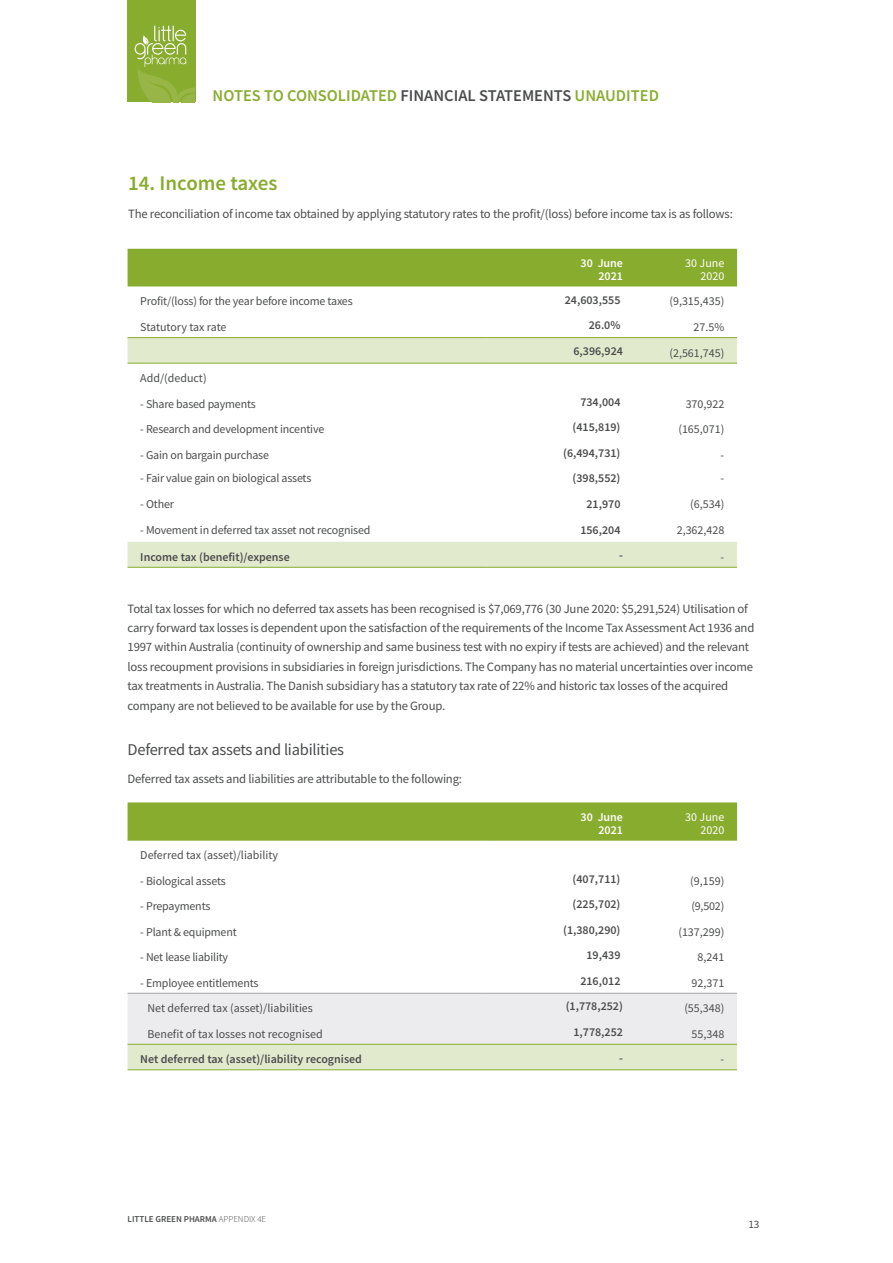
<style>
.page{position:relative;width:893px;height:1263px;background:#fff}
.page>*{position:absolute;margin:0;border:0;box-sizing:border-box;transform-origin:0 0}
.CONTENT{font:600 21px "Source Sans Pro";color:#88ac2e}
.t1{font:600 16.5px "Source Sans Pro";color:#88ac2e}
.CONTENT-2{font:16.5px "Source Sans Pro";letter-spacing:-.015em;color:#4b4c4d}
.CONTENT-3{font:12.75px/19.5px "Source Sans Pro";letter-spacing:-.015em;color:#4b4c4d}
.CONTENT-4{font:12px "Source Sans Pro";letter-spacing:-.015em;color:#4b4c4d}
.CONTENT-5{font:600 12px "Source Sans Pro";color:#4b4c4d}
.CONTENT-6{font:600 12px/13.5px "Source Sans Pro";color:#fff;text-align:right}
.CONTENT-7{font:12px/13.5px "Source Sans Pro";color:#fff;text-align:right}
.CONTENT-8{font:11.25px "Source Sans Pro";color:#4b4c4d}
.t2{font:600 9px "Source Sans Pro";color:#4b4c4d}
.s1{color:#4b4c4d}
.s2{font-family:"Source Sans Variable";font-weight:400}
</style>
<div class="page">
<div style="left:128px;top:0;width:68px;height:102px;background:#88ac2e"></div>
<svg style="left:135px;top:26px;width:59px;height:76px"></svg>
<div style="left:128px;top:249px;width:609px;height:37px;background:#88ac2e"></div>
<svg style="left:128px;top:338px;width:609px;height:229px;fill:#e2eace"></svg>
<svg style="left:128px;top:364px;width:609px;height:152px"></svg>
<hr style="left:128px;top:337px;width:358px;height:1px;background:#88ac2e">
<hr style="left:486px;top:337px;width:143px;height:1px;background:#88ac2e">
<hr style="left:629px;top:337px;width:108px;height:1px;background:#88ac2e">
<hr style="left:128px;top:363px;width:358px;height:1px;background:#88ac2e">
<hr style="left:486px;top:363px;width:143px;height:1px;background:#88ac2e">
<hr style="left:629px;top:363px;width:108px;height:1px;background:#88ac2e">
<hr style="left:128px;top:567px;width:358px;height:1px;background:#88ac2e">
<hr style="left:486px;top:567px;width:143px;height:1px;background:#88ac2e">
<hr style="left:629px;top:567px;width:108px;height:1px;background:#88ac2e">
<div style="left:128px;top:802px;width:609px;height:38px;background:#88ac2e"></div>
<svg style="left:128px;top:994px;width:609px;height:75px;background:#e8ebe3"></svg>
<hr style="left:128px;top:840px;width:358px;height:1px;background:#88ac2e">
<hr style="left:486px;top:840px;width:143px;height:1px;background:#88ac2e">
<hr style="left:629px;top:840px;width:108px;height:1px;background:#88ac2e">
<hr style="left:128px;top:1044px;width:358px;height:1px;background:#88ac2e">
<hr style="left:486px;top:1044px;width:143px;height:1px;background:#88ac2e">
<hr style="left:629px;top:1044px;width:108px;height:1px;background:#88ac2e">
<hr style="left:128px;top:1069px;width:358px;height:1px;background:#88ac2e">
<hr style="left:486px;top:1069px;width:143px;height:1px;background:#88ac2e">
<hr style="left:629px;top:1069px;width:108px;height:1px;background:#88ac2e">
<hr style="left:128px;top:993px;width:358px;height:1px;background:#a3a4a8">
<hr style="left:486px;top:993px;width:143px;height:1px;background:#a3a4a8">
<hr style="left:629px;top:993px;width:108px;height:1px;background:#a3a4a8">
<p class="t1" style="left:213px;top:84px;width:448px">NOTES TO CONSOLIDATED <span class="s1">FINANCIAL STATEMENTS</span> UNAUDITED</p>
<p class="CONTENT" style="left:128px;top:170px;width:151px">14. Income taxes</p>
<p class="CONTENT-3" style="left:128px;top:204px;width:606px">The reconciliation of income tax obtained by applying statutory rates to the profit/(loss) before income tax is as follows:</p>
<p class="CONTENT-6" style="left:581px;top:256px;width:44px">30 June<br>2021</p>
<p class="CONTENT-7" style="left:685px;top:256px;width:41px">30 June<br>2020</p>
<p class="CONTENT-4" style="left:140px;top:294px;width:214px">Profit/(loss) for the year before income taxes</p>
<p class="CONTENT-5" style="left:565px;top:292px;width:57px">24,603,555</p>
<p class="CONTENT-4" style="left:669px;top:294px;width:56px">(9,315,435)</p>
<p class="CONTENT-4" style="left:140px;top:319px;width:88px">Statutory tax rate</p>
<p class="CONTENT-5" style="left:589px;top:317px;width:33px">26.0%</p>
<p class="CONTENT-4" style="left:694px;top:319px;width:32px">27.5%</p>
<p class="CONTENT-5" style="left:573px;top:343px;width:51px">6,396,924</p>
<p class="CONTENT-4" style="left:669px;top:345px;width:56px">(2,561,745)</p>
<p class="CONTENT-4" style="left:140px;top:370px;width:68px">Add/(deduct)</p>
<p class="CONTENT-4" style="left:140px;top:396px;width:117px">- Share based payments</p>
<p class="CONTENT-5" style="left:580px;top:394px;width:42px">734,004</p>
<p class="CONTENT-4" style="left:686px;top:396px;width:40px">370,922</p>
<p class="CONTENT-4" style="left:140px;top:421px;width:185px">- Research and development incentive</p>
<p class="CONTENT-5" style="left:573px;top:420px;width:49px">(415,819)</p>
<p class="CONTENT-4" style="left:678px;top:421px;width:47px">(165,071)</p>
<p class="CONTENT-4" style="left:140px;top:447px;width:130px">- Gain on bargain purchase</p>
<p class="CONTENT-5" style="left:563px;top:445px;width:59px">(6,494,731)</p>
<p class="CONTENT-4" style="left:721px;top:447px;width:5px">-</p>
<p class="CONTENT-4" style="left:140px;top:471px;width:173px">- Fair value gain on biological assets</p>
<p class="CONTENT-5" style="left:573px;top:471px;width:49px">(398,552)</p>
<p class="CONTENT-4" style="left:721px;top:471px;width:5px">-</p>
<p class="CONTENT-4" style="left:140px;top:496px;width:35px">- Other</p>
<p class="CONTENT-5" style="left:586px;top:496px;width:35px">21,970</p>
<p class="CONTENT-4" style="left:690px;top:496px;width:36px">(6,534)</p>
<p class="CONTENT-4" style="left:140px;top:522px;width:232px">- Movement in deferred tax asset not recognised</p>
<p class="CONTENT-5" style="left:580px;top:522px;width:42px">156,204</p>
<p class="CONTENT-4" style="left:677px;top:522px;width:49px">2,362,428</p>
<p class="CONTENT-5" style="left:140px;top:549px;width:151px">Income tax (benefit)/expense</p>
<p class="CONTENT-5" style="left:619px;top:547px;width:5px">-</p>
<p class="CONTENT-4" style="left:721px;top:549px;width:5px">-</p>
<p class="CONTENT-3" style="left:128px;top:598px;width:628px">Total tax losses for which no deferred tax assets has been recognised is $7,069,776 (30 June 2020: $5,291,524) Utilisation of carry forward tax losses is dependent upon the satisfaction of the requirements of the Income Tax Assessment Act 1936 and 1997 within Australia (continuity of ownership and same business test with no expiry if tests are achieved) and the relevant loss recoupment provisions in subsidiaries in foreign jurisdictions. The Company has no material uncertainties over income tax treatments in Australia. The Danish subsidiary has a statutory tax rate of 22% and historic tax losses of the acquired company are not believed to be available for use by the Group.</p>
<p class="CONTENT-2" style="left:128px;top:739px;width:218px">Deferred tax assets and liabilities</p>
<p class="CONTENT-3" style="left:128px;top:768px;width:336px">Deferred tax assets and liabilities are attributable to the following:</p>
<p class="CONTENT-6" style="left:581px;top:810px;width:44px">30 June<br>2021</p>
<p class="CONTENT-7" style="left:685px;top:810px;width:41px">30 June<br>2020</p>
<p class="CONTENT-4" style="left:140px;top:847px;width:139px">Deferred tax (asset)/liability</p>
<p class="CONTENT-4" style="left:140px;top:873px;width:87px">- Biological assets</p>
<p class="CONTENT-5" style="left:573px;top:871px;width:49px">(407,711)</p>
<p class="CONTENT-4" style="left:690px;top:873px;width:36px">(9,159)</p>
<p class="CONTENT-4" style="left:140px;top:898px;width:72px">- Prepayments</p>
<p class="CONTENT-5" style="left:573px;top:896px;width:49px">(225,702)</p>
<p class="CONTENT-4" style="left:691px;top:898px;width:34px">(9,502)</p>
<p class="CONTENT-4" style="left:140px;top:924px;width:98px">- Plant &amp; equipment</p>
<p class="CONTENT-5" style="left:563px;top:922px;width:59px">(1,380,290)</p>
<p class="CONTENT-4" style="left:678px;top:924px;width:47px">(137,299)</p>
<p class="CONTENT-4" style="left:140px;top:949px;width:89px">- Net lease liability</p>
<p class="CONTENT-5" style="left:586px;top:947px;width:35px">19,439</p>
<p class="CONTENT-4" style="left:697px;top:949px;width:28px">8,241</p>
<p class="CONTENT-4" style="left:140px;top:975px;width:120px">- Employee entitlements</p>
<p class="CONTENT-5" style="left:580px;top:973px;width:42px">216,012</p>
<p class="CONTENT-4" style="left:692px;top:975px;width:34px">92,371</p>
<p class="CONTENT-4" style="left:147px;top:1000px;width:167px">Net deferred tax (asset)/liabilities</p>
<p class="CONTENT-5" style="left:566px;top:998px;width:59px">(1,778,252)</p>
<p class="CONTENT-4" style="left:684px;top:1000px;width:41px">(55,348)</p>
<p class="CONTENT-4" style="left:147px;top:1026px;width:177px">Benefit of tax losses not recognised</p>
<p class="CONTENT-5" style="left:573px;top:1024px;width:51px">1,778,252</p>
<p class="CONTENT-4" style="left:692px;top:1026px;width:34px">55,348</p>
<p class="CONTENT-5" style="left:140px;top:1051px;width:223px">Net deferred tax (asset)/liability recognised</p>
<p class="CONTENT-5" style="left:619px;top:1050px;width:5px">-</p>
<p class="CONTENT-4" style="left:721px;top:1051px;width:5px">-</p>
<p class="t2" style="left:128px;top:1213px;width:140px">LITTLE GREEN PHARMA <span class="s2">APPENDIX 4E</span></p>
<p class="CONTENT-8" style="left:748px;top:1217px;width:13px">13</p>
</div>
